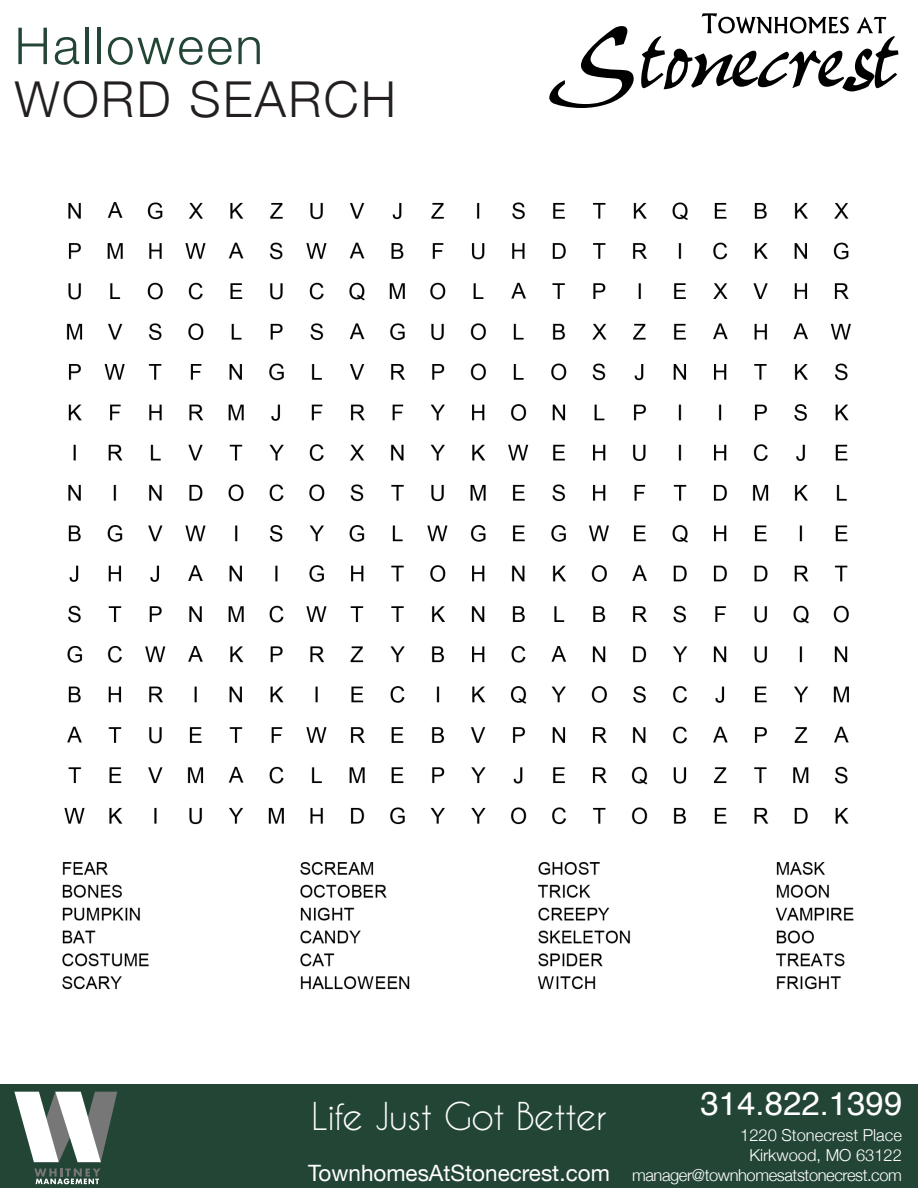
<style>
.page{position:relative;width:918px;height:1188px;background:#fff}
.page>*{position:absolute;margin:0;border:0;box-sizing:border-box;transform-origin:0 0}
.t1{font:300 51px "Helvetica Neue";letter-spacing:.05em;color:#234536}
.t2{font:300 49.5px "Helvetica Neue";letter-spacing:.05em;color:#231f20}
.t3{font:36px "Caviar Dreams";letter-spacing:-.02em;color:#fff}
.t4{font:33px "Helvetica";color:#fff}
.t5{font:22.5px "Helvetica Neue";color:#fff}
.t6{font:300 16.5px "Helvetica Neue";color:#fff}
.t7{font:300 16.5px "Helvetica Neue";letter-spacing:-.02em;color:#fff}
</style>
<div class="page">
<div style="left:0;top:1085px;width:918px;height:103px;background:#234536"></div>
<svg style="left:549px;top:26px;width:85px;height:82px"></svg>
<svg style="left:641px;top:14px;width:257px;height:77px"></svg>
<svg style="left:14px;top:1092px;width:103px;height:70px"></svg>
<svg style="left:34px;top:1168px;width:67px;height:16px"></svg>
<img style="left:62px;top:202px;width:792px;height:788px">
<p class="t1" style="left:15px;top:5px;width:250px">Halloween</p>
<p class="t2" style="left:15px;top:59px;width:383px">WORD SEARCH</p>
<p class="t4" style="left:701px;top:1078px;width:203px">314.822.1399</p>
<p class="t6" style="left:740px;top:1122px;width:163px">1220 Stonecrest Place</p>
<p class="t6" style="left:749px;top:1142px;width:154px">Kirkwood, MO 63122</p>
<p class="t3" style="left:311px;top:1094px;width:297px">Life Just Got Better</p>
<p class="t5" style="left:308px;top:1156px;width:303px">TownhomesAtStonecrest.com</p>
<p class="t7" style="left:632px;top:1161px;width:271px">manager@townhomesatstonecrest.com</p>
</div>
